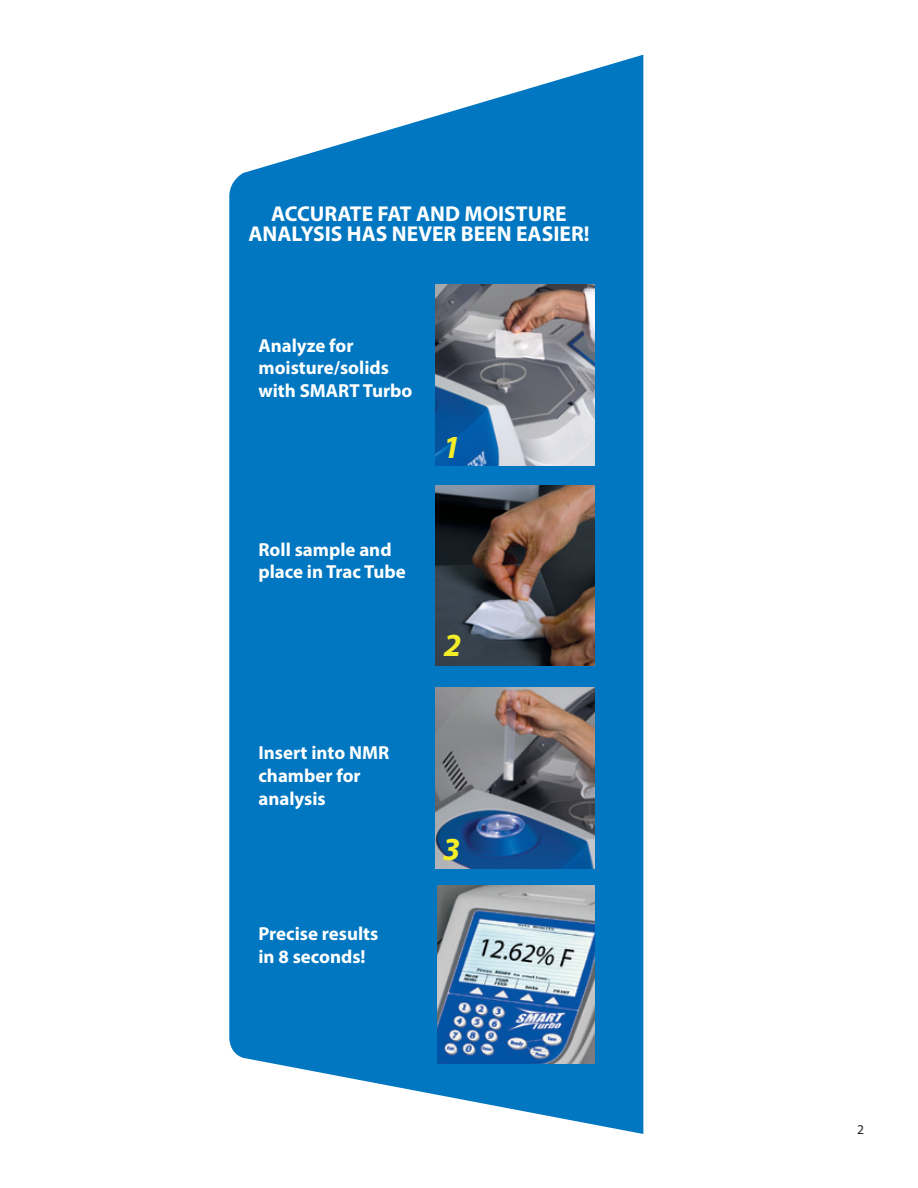
<style>
.page{position:relative;width:918px;height:1188px;background:#fff}
.page>*{position:absolute;margin:0;border:0;box-sizing:border-box;transform-origin:0 0}
.t1{font:italic 700 32.4px "Myriad Pro";color:#f4ed27}
.t2{font:700 21.6px/20.2px "Myriad Pro";color:#fff;text-align:center}
.t3{font:700 18.9px "Myriad Pro";color:#fff}
.t4{font:13.5px "Myriad Pro";color:#231f20}
</style>
<div class="page">
<svg style="left:229px;top:55px;width:414px;height:1079px;background:#2088c7"></svg>
<img style="left:436px;top:284px;width:159px;height:181px">
<img style="left:436px;top:485px;width:159px;height:181px">
<img style="left:436px;top:687px;width:159px;height:181px">
<img style="left:437px;top:885px;width:158px;height:179px">
<p class="t2" style="left:248px;top:203px;width:343px">ACCURATE FAT AND MOISTURE<br>ANALYSIS HAS NEVER BEEN EASIER!</p>
<p class="t3" style="left:258px;top:333px;width:97px">Analyze for</p>
<p class="t3" style="left:258px;top:356px;width:132px">moisture/solids</p>
<p class="t3" style="left:258px;top:378px;width:155px">with SMART Turbo</p>
<p class="t1" style="left:443px;top:426px;width:19px">1</p>
<p class="t3" style="left:258px;top:537px;width:135px">Roll sample and</p>
<p class="t3" style="left:258px;top:560px;width:149px">place in Trac Tube</p>
<p class="t1" style="left:444px;top:624px;width:19px">2</p>
<p class="t3" style="left:258px;top:741px;width:132px">Insert into NMR</p>
<p class="t3" style="left:258px;top:763px;width:104px">chamber for</p>
<p class="t3" style="left:258px;top:786px;width:69px">analysis</p>
<p class="t3" style="left:258px;top:922px;width:121px">Precise results</p>
<p class="t3" style="left:258px;top:944px;width:109px">in 8 seconds!</p>
<p class="t1" style="left:443px;top:828px;width:19px">3</p>
<p class="t4" style="left:857px;top:1121px;width:8px">2</p>
</div>
